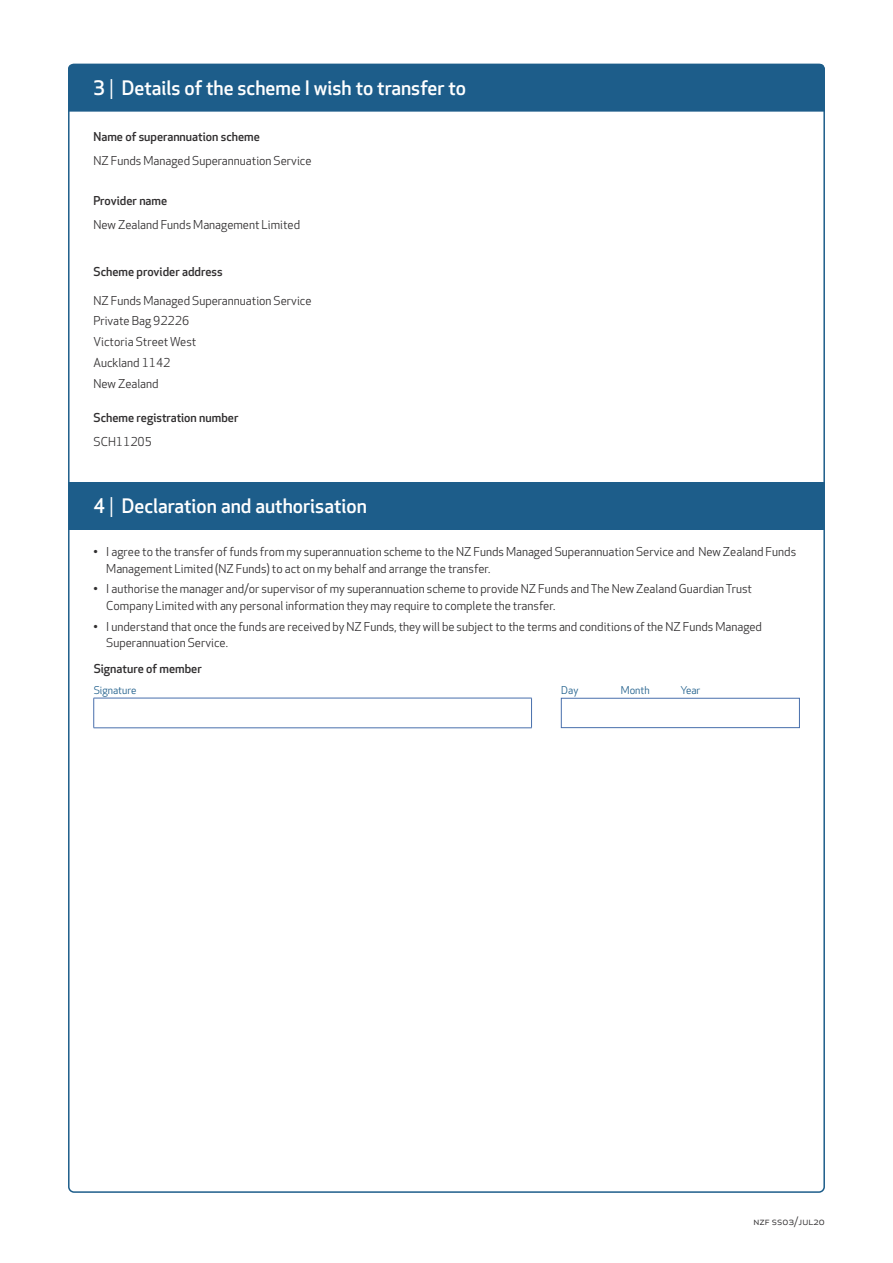
<style>
.page{position:relative;width:893px;height:1263px;background:#fff}
.page>*{position:absolute;margin:0;border:0;box-sizing:border-box;transform-origin:0 0}
.t1{font:500 19.5px "Apex New";color:#fff}
.t2{font:12px/20.7px "Apex New";color:#312f30}
.t3{font:500 12px "Apex New";color:#312f30}
.t4{font:10.5px "Apex New";color:#1d5d8a}
.t5{font:10.5px "Apex New";letter-spacing:.01em;color:#312f30}
.s1{font-weight:400}
</style>
<div class="page">
<hr style="left:531px;top:698px;width:1px;height:30px;background:#486fac">
<hr style="left:94px;top:698px;width:438px;height:1px;background:#486fac">
<hr style="left:93px;top:698px;width:1px;height:30px;background:#486fac">
<div style="left:561px;top:698px;width:239px;height:30px;border:1px solid #486fac"></div>
<hr style="left:94px;top:727px;width:438px;height:1px;background:#486fac">
<div style="left:68px;top:482px;width:757px;height:48px;background:#1d5d8a"></div>
<div style="left:68px;top:64px;width:757px;height:48px;background:#1d5d8a"></div>
<h1 class="t1" style="left:94px;top:75px;width:374px">3 <span class="s1">|</span> Details of the scheme I wish to transfer to</h1>
<p class="t3" style="left:94px;top:129px;width:168px">Name of superannuation scheme</p>
<p class="t2" style="left:94px;top:150px;width:219px">NZ Funds Managed Superannuation Service</p>
<p class="t3" style="left:94px;top:193px;width:75px">Provider name</p>
<p class="t2" style="left:94px;top:214px;width:208px">New Zealand Funds Management Limited</p>
<p class="t3" style="left:94px;top:264px;width:131px">Scheme provider address</p>
<p class="t2" style="left:94px;top:290px;width:219px">NZ Funds Managed Superannuation Service<br>Private Bag 92226<br>Victoria Street West<br>Auckland 1142<br>New Zealand</p>
<p class="t3" style="left:94px;top:410px;width:146px">Scheme registration number</p>
<p class="t2" style="left:94px;top:431px;width:60px">SCH11205</p>
<h1 class="t1" style="left:94px;top:493px;width:275px">4 <span class="s1">|</span> Declaration and authorisation</h1>
<p class="t2" style="left:106px;top:543px;width:691px;line-height:16.5px;text-indent:-13px">• I agree to the transfer of funds from my superannuation scheme to the NZ Funds Managed Superannuation Service and New Zealand Funds<br>Management Limited (NZ Funds) to act on my behalf and arrange the transfer.</p>
<p class="t2" style="left:106px;top:581px;width:647px;line-height:16.5px;text-indent:-13px">• I authorise the manager and/or supervisor of my superannuation scheme to provide NZ Funds and The New Zealand Guardian Trust<br>Company Limited with any personal information they may require to complete the transfer.</p>
<p class="t2" style="left:106px;top:618px;width:657px;line-height:16.5px;text-indent:-13px">• I understand that once the funds are received by NZ Funds, they will be subject to the terms and conditions of the NZ Funds Managed<br>Superannuation Service.</p>
<p class="t3" style="left:94px;top:661px;width:110px">Signature of member</p>
<p class="t4" style="left:94px;top:683px;width:44px">Signature</p>
<p class="t4" style="left:561px;top:683px;width:19px">Day</p>
<p class="t4" style="left:621px;top:683px;width:30px">Month</p>
<p class="t4" style="left:680px;top:683px;width:22px">Year</p>
<p class="t5" style="left:753px;top:1214px;width:73px">nzf ss03/jul20</p>
</div>
